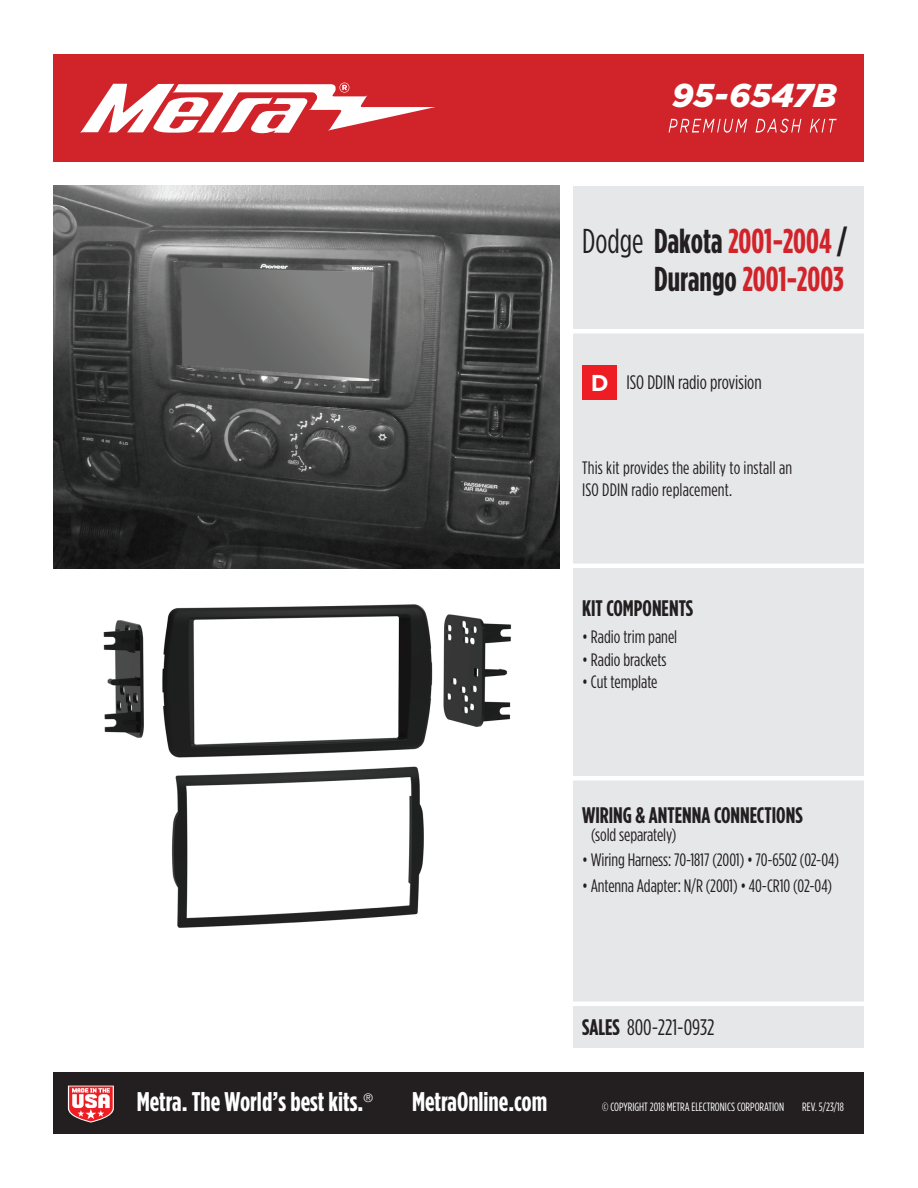
<style>
.page{position:relative;width:918px;height:1188px;background:#fff}
.page>*{position:absolute;margin:0;border:0;box-sizing:border-box;transform-origin:0 0}
.t1{font:700 34.5px/37.5px "Gotham Condensed";color:#d1232a;text-align:right;scale:.95 1}
.t2{font:italic 900 33px "Gotham";letter-spacing:-.005em;color:#fff}
.t3{font:700 27px "Gotham Condensed";color:#fff}
.t4{font:700 22.5px "Gotham Condensed";color:#231f20}
.t5{font:22.5px "Gotham Condensed";color:#231f20}
.t6{font:19.5px "Gotham Condensed";color:#231f20}
.t7{font:18px/22.5px "Gotham Condensed";color:#231f20}
.t8{font:12px "Gotham Condensed";color:#fff}
.t9{font:300 12px "Helvetica Neue";color:#fff}
.s1{font-weight:400;color:#231f20}
.s2{color:#231f20}
.s3{font-family:"Gotham";font-weight:700;font-size:22.95px;color:#fff}
.s4{font-weight:700}
</style>
<div class="page">
<div style="left:53px;top:1072px;width:810px;height:62px;background:#231f20"></div>
<div style="left:53px;top:54px;width:810px;height:108px;background:#d1232a"></div>
<svg style="left:80px;top:83px;width:355px;height:51px"></svg>
<svg style="left:669px;top:119px;width:168px;height:14px"></svg>
<div style="left:573px;top:186px;width:290px;height:862px;background:#e6e7e9"></div>
<svg style="left:67px;top:1085px;width:47px;height:38px;background:#d47679"></svg>
<img style="left:103px;top:604px;width:409px;height:324px">
<hr style="left:573px;top:329px;width:295px;height:4px;background:#fff">
<div style="left:583px;top:366px;width:34px;height:34px;background:#ee1d23"></div>
<hr style="left:572px;top:564px;width:294px;height:4px;background:#fff">
<div style="left:572px;top:776px;width:294px;height:5px;background:#fff"></div>
<hr style="left:572px;top:1002px;width:294px;height:4px;background:#fff">
<img style="left:53px;top:186px;width:506px;height:382px">
<h2 class="t2" style="left:672px;top:77px;width:166px">95-6547B</h2>
<h1 class="t1" style="left:582px;top:221px;width:280px"><span class="s1">Dodge</span> <span class="s2">Dakota</span> 2001-2004 <span class="s2">/<br>Durango</span> 2001-2003</h1>
<p class="t6" style="left:591px;top:371px;width:172px"><span class="s3">D</span> ISO DDIN radio provision</p>
<p class="t7" style="left:582px;top:456px;width:212px">This kit provides the ability to install an<br>ISO DDIN radio replacement.</p>
<p class="t4" style="left:582px;top:595px;width:113px">KIT COMPONENTS</p>
<p class="t7" style="left:582px;top:625px;width:97px">• Radio trim panel</p>
<p class="t7" style="left:582px;top:648px;width:86px">• Radio brackets</p>
<p class="t7" style="left:582px;top:670px;width:77px">• Cut template</p>
<p class="t4" style="left:582px;top:802px;width:222px">WIRING &amp; ANTENNA CONNECTIONS</p>
<p class="t7" style="left:591px;top:823px;width:87px">(sold separately)</p>
<p class="t7" style="left:582px;top:849px;width:258px">• Wiring Harness: 70-1817 (2001) • 70-6502 (02-04)</p>
<p class="t7" style="left:582px;top:874px;width:252px">• Antenna Adapter: N/R (2001) • 40-CR10 (02-04)</p>
<p class="t5" style="left:582px;top:1015px;width:134px"><span class="s4">SALES</span> 800-221-0932</p>
<h3 class="t3" style="left:137px;top:1087px;width:228px">Metra. The World’s best kits.</h3>
<p class="t9" style="left:363px;top:1091px;width:11px">®</p>
<h3 class="t3" style="left:412px;top:1087px;width:137px">MetraOnline.com</h3>
<p class="t8" style="left:602px;top:1100px;width:183px">© COPYRIGHT 2018 METRA ELECTRONICS CORPORATION</p>
<p class="t8" style="left:802px;top:1100px;width:43px">REV. 5/23/18</p>
</div>
